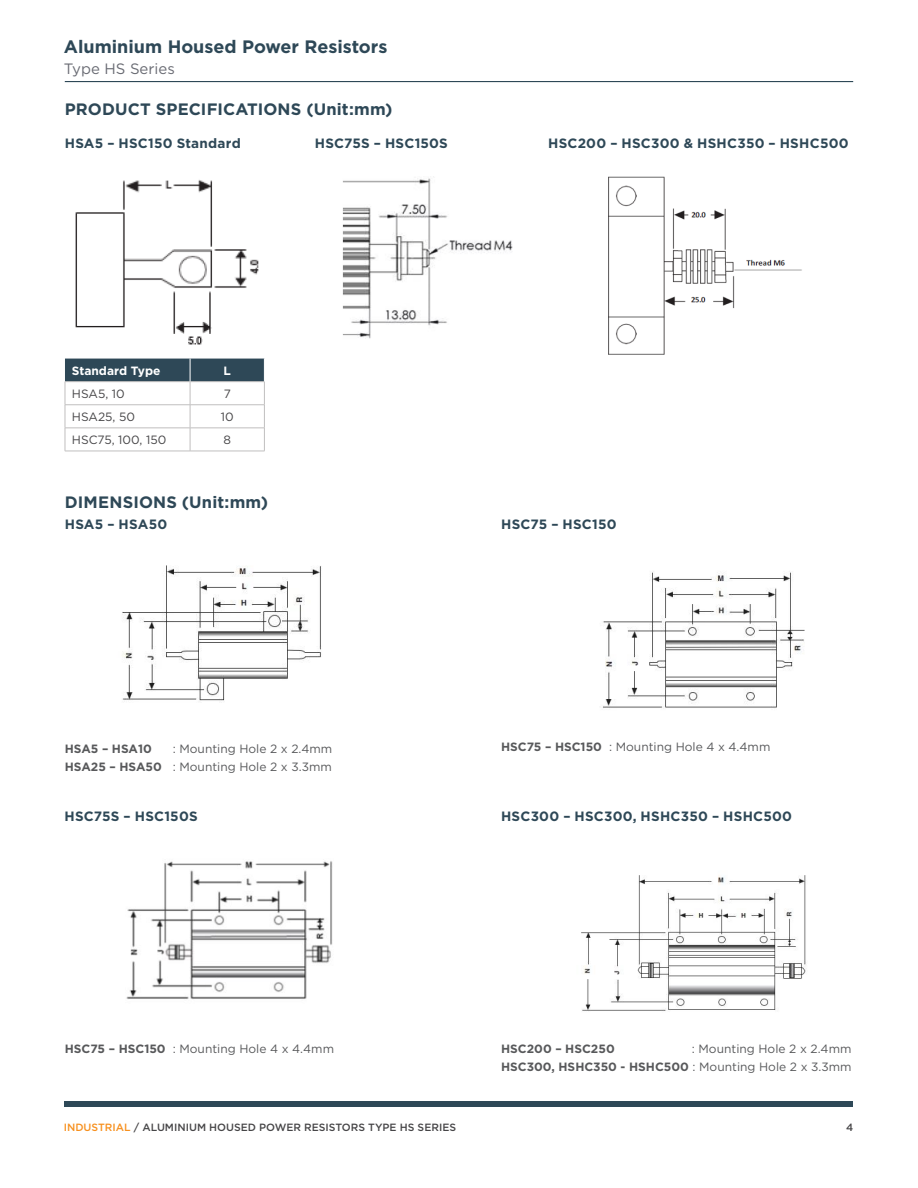
<style>
.page{position:relative;width:918px;height:1188px;background:#fff}
.page>*{position:absolute;margin:0;border:0;box-sizing:border-box;transform-origin:0 0}
.t1{font:700 18px "Gotham";color:#2e4857}
.t2{font:700 16.5px "Gotham";letter-spacing:.01em;color:#2e4857}
.t3{font:15px "Gotham";color:#696b73}
.t4{font:700 13.5px "Gotham";letter-spacing:.015em;color:#2e4857}
.t5{font:12px/18px "Gotham";color:#58595b;text-align:right}
.t6{font:12px "Gotham";color:#464547}
.t7{font:700 12px "Gotham";color:#58595b}
.t8{font:700 12px "Gotham";color:#fff}
.t9{font:500 10.5px "Gotham";color:#464547}
.s1{font-weight:700}
.s2{color:#f7901e}
</style>
<div class="page">
<hr style="left:65px;top:451px;width:125px;height:1px;background:#c0bfbf">
<hr style="left:190px;top:451px;width:75px;height:1px;background:#c0bfbf">
<svg style="left:65px;top:359px;width:200px;height:92px"></svg>
<div style="left:65px;top:1101px;width:788px;height:6px;background:#2e4857"></div>
<hr style="left:65px;top:81px;width:788px;height:1px;background:#2e4857">
<img style="left:75px;top:180px;width:184px;height:165px">
<img style="left:342px;top:176px;width:171px;height:163px">
<img style="left:608px;top:176px;width:194px;height:179px">
<img style="left:122px;top:565px;width:199px;height:136px">
<img style="left:603px;top:571px;width:202px;height:138px">
<img style="left:126px;top:861px;width:207px;height:138px">
<img style="left:581px;top:875px;width:225px;height:136px">
<h1 class="t1" style="left:64px;top:35px;width:325px">Aluminium Housed Power Resistors</h1>
<p class="t3" style="left:64px;top:59px;width:112px">Type HS Series</p>
<h2 class="t2" style="left:65px;top:99px;width:329px">PRODUCT SPECIFICATIONS (Unit:mm)</h2>
<p class="t4" style="left:65px;top:134px;width:178px">HSA5 – HSC150 Standard</p>
<p class="t4" style="left:315px;top:134px;width:135px">HSC75S – HSC150S</p>
<p class="t4" style="left:548px;top:134px;width:302px">HSC200 – HSC300 &amp; HSHC350 – HSHC500</p>
<p class="t8" style="left:72px;top:363px;width:90px">Standard Type</p>
<p class="t8" style="left:224px;top:363px;width:9px">L</p>
<p class="t6" style="left:72px;top:386px;width:54px">HSA5, 10</p>
<p class="t6" style="left:224px;top:386px;width:9px">7</p>
<p class="t6" style="left:72px;top:409px;width:65px">HSA25, 50</p>
<p class="t6" style="left:221px;top:409px;width:14px">10</p>
<p class="t6" style="left:72px;top:432px;width:96px">HSC75, 100, 150</p>
<p class="t6" style="left:223px;top:432px;width:9px">8</p>
<h2 class="t2" style="left:65px;top:491px;width:205px">DIMENSIONS (Unit:mm)</h2>
<p class="t4" style="left:65px;top:515px;width:104px">HSA5 – HSA50</p>
<p class="t4" style="left:501px;top:515px;width:117px">HSC75 – HSC150</p>
<p class="t5" style="left:65px;top:740px;width:269px">: Mounting Hole 2 x 2.4mm<br><span class="s1">HSA25 – HSA50</span> : Mounting Hole 2 x 3.3mm</p>
<p class="t5" style="left:501px;top:737px;width:271px"><span class="s1">HSC75 – HSC150</span> : Mounting Hole 4 x 4.4mm</p>
<p class="t7" style="left:65px;top:741px;width:89px">HSA5 – HSA10</p>
<p class="t4" style="left:65px;top:807px;width:135px">HSC75S – HSC150S</p>
<p class="t4" style="left:501px;top:807px;width:293px">HSC300 – HSC300, HSHC350 – HSHC500</p>
<p class="t5" style="left:65px;top:1039px;width:271px"><span class="s1">HSC75 – HSC150</span> : Mounting Hole 4 x 4.4mm</p>
<p class="t7" style="left:501px;top:1041px;width:115px">HSC200 – HSC250</p>
<p class="t5" style="left:501px;top:1039px;width:352px">: Mounting Hole 2 x 2.4mm<br><span class="s1">HSC300, HSHC350 - HSHC500</span> : Mounting Hole 2 x 3.3mm</p>
<p class="t9" style="left:64px;top:1120px;width:394px"><span class="s2">INDUSTRIAL</span> / ALUMINIUM HOUSED POWER RESISTORS TYPE HS SERIES</p>
<p class="t9" style="left:846px;top:1120px;width:9px">4</p>
</div>
